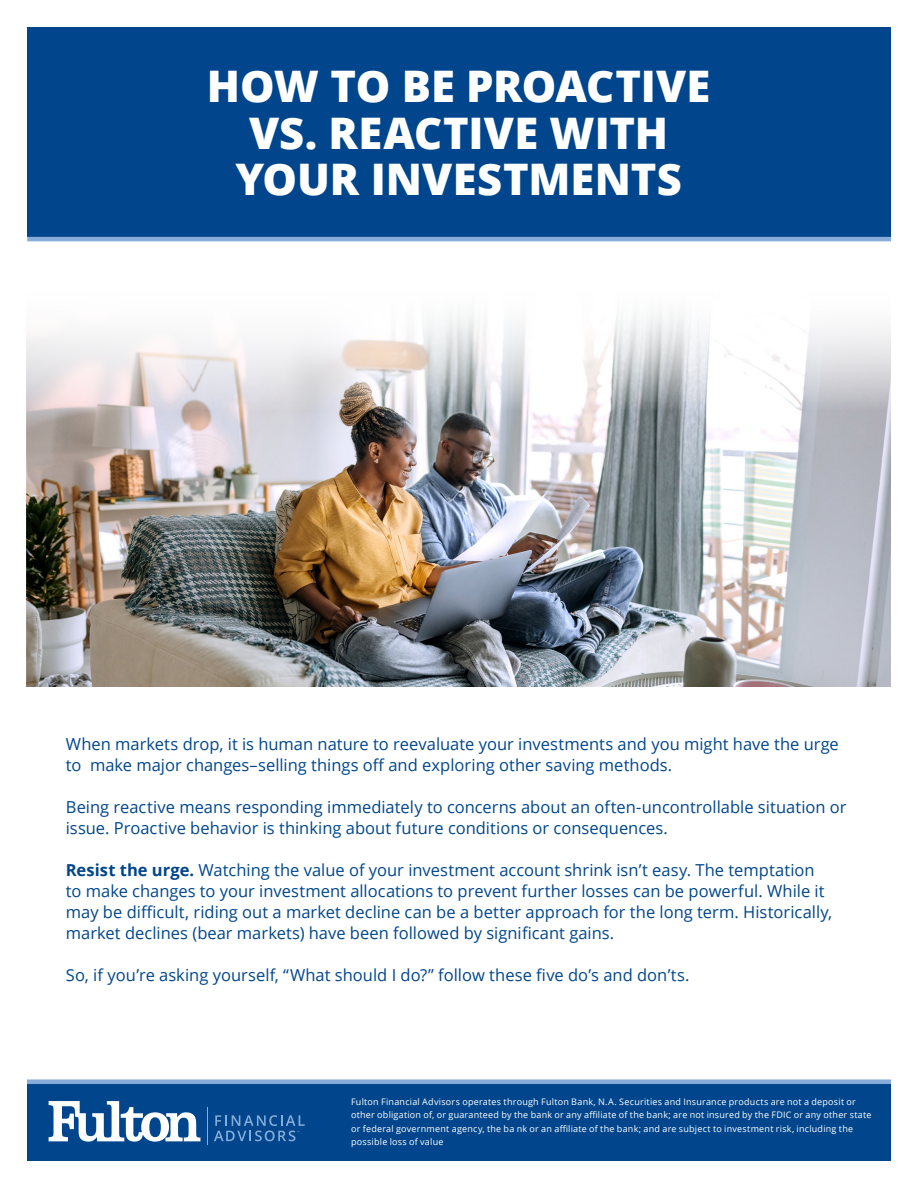
<style>
.page{position:relative;width:918px;height:1188px;background:#fff}
.page>*{position:absolute;margin:0;border:0;box-sizing:border-box;transform-origin:0 0}
.t1{font:800 43.5px/46.5px "Open Sans";color:#fff;text-align:center}
.t2{font:16.5px/21px "Open Sans";color:#01468c}
.t3{font:9px/13.5px "Open Sans";letter-spacing:.025em;color:#fff}
.s1{font-weight:700}
</style>
<div class="page">
<div style="left:27px;top:1083px;width:864px;height:78px;background:#01468c"></div>
<svg style="left:49px;top:1101px;width:151px;height:41px"></svg>
<svg style="left:214px;top:1115px;width:91px;height:26px"></svg>
<hr style="left:207px;top:1107px;width:1px;height:38px;background:#86acda">
<div style="left:27px;top:1079px;width:864px;height:5px;background:#86acda"></div>
<img style="left:27px;top:312px;width:864px;height:375px">
<div style="left:27px;top:27px;width:864px;height:210px;background:#01468c"></div>
<hr style="left:27px;top:237px;width:864px;height:4px;background:#86acda">
<p class="t1" style="left:207px;top:61px;width:505px">HOW TO BE PROACTIVE<br>VS. REACTIVE WITH<br>YOUR INVESTMENTS</p>
<p class="t2" style="left:66px;top:734px;width:774px">When markets drop, it is human nature to reevaluate your investments and you might have the urge to make major changes–selling things off and exploring other saving methods.</p>
<p class="t2" style="left:66px;top:797px;width:782px">Being reactive means responding immediately to concerns about an often-uncontrollable situation or issue. Proactive behavior is thinking about future conditions or consequences.</p>
<p class="t2" style="left:66px;top:860px;width:768px"><span class="s1">Resist the urge.</span> Watching the value of your investment account shrink isn’t easy. The temptation to make changes to your investment allocations to prevent further losses can be powerful. While it may be difficult, riding out a market decline can be a better approach for the long term. Historically, market declines (bear markets) have been followed by significant gains.</p>
<p class="t2" style="left:66px;top:965px;width:625px">So, if you’re asking yourself, “What should I do?” follow these five do’s and don’ts.</p>
<p class="t3" style="left:351px;top:1095px;width:522px">Fulton Financial Advisors operates through Fulton Bank, N.A. Securities and Insurance products are not a deposit or other obligation of, or guaranteed by the bank or any affiliate of the bank; are not insured by the FDIC or any other state or federal government agency, the ba nk or an affiliate of the bank; and are subject to investment risk, including the possible loss of value</p>
</div>
